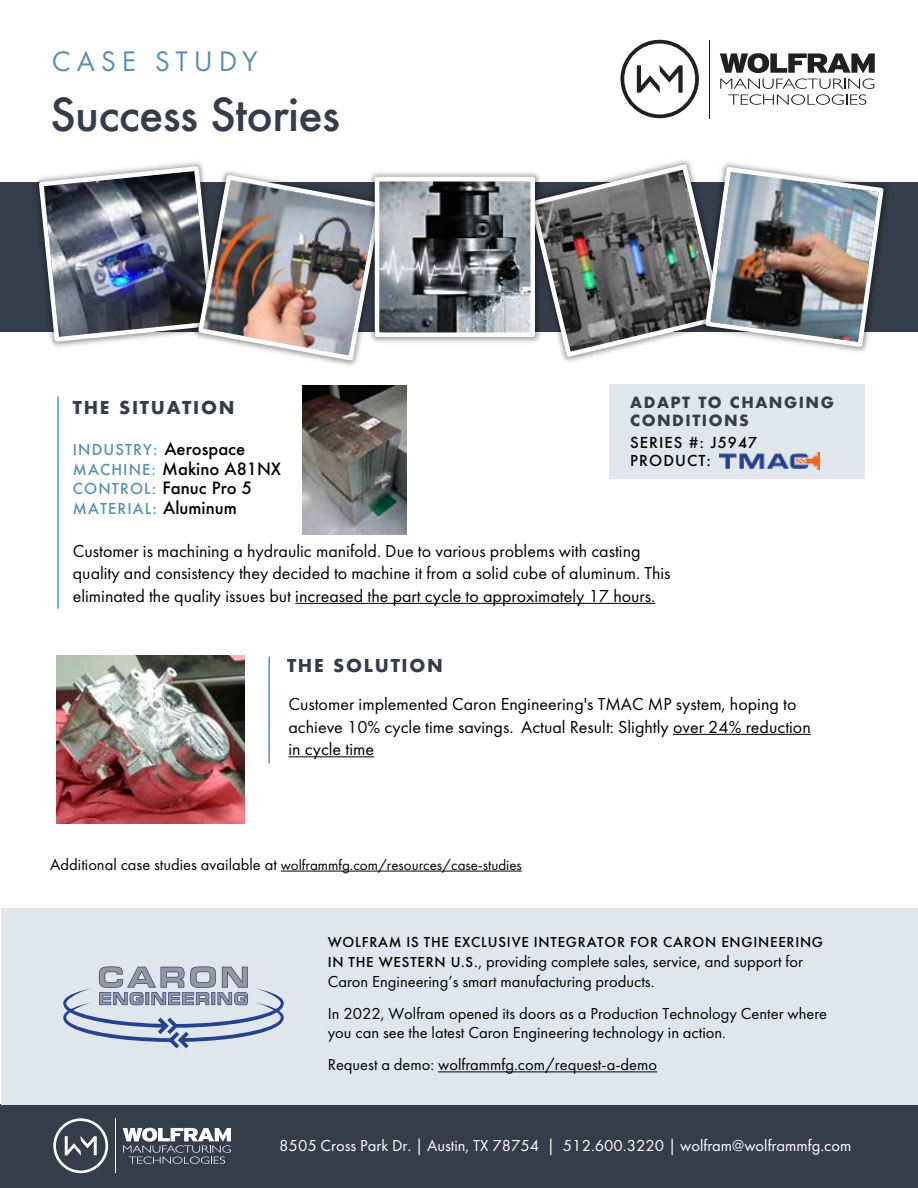
<style>
.page{position:relative;width:918px;height:1188px;background:#fff}
.page>*{position:absolute;margin:0;border:0;box-sizing:border-box;transform-origin:0 0}
.t1{font:500 44.1px "Futura";letter-spacing:-.015em;color:#353d4a}
.t2{font:29.4px "Futura PT";letter-spacing:.2em;color:#5592af}
.t3{font:18px/22.5px "Futura PT";color:#000}
.t4{font:700 17.25px "Futura";letter-spacing:.1em;color:#353d4a}
.t5{font:16.5px/19.8px "Futura PT";color:#000}
.t6{font:16.5px "Futura PT";color:#fff}
.t7{font:500 16.5px/19.8px "Futura";color:#000}
.t8{font:15px "Futura PT";color:#000}
.t9{font:500 15px "Futura PT";letter-spacing:.05em;color:#000}
.t10{font:700 15px/18px "Futura";letter-spacing:.1em;color:#353d4a}
.t11{font:500 14.7px "Futura";letter-spacing:.075em;color:#5592af}
.t12{font:500 14.7px/17.7px "Futura";letter-spacing:.075em;color:#000}
.s1{font-size:16.5px;color:#000}
.s2{font-size:14.7px;color:#5592af}
.s3{font-size:16.5px}
.s4{font-weight:500;font-size:15px}
</style>
<div class="page">
<div style="left:0;top:1105px;width:918px;height:83px;background:#353d4a"></div>
<div style="left:0;top:182px;width:918px;height:150px;background:#353d4a"></div>
<div style="left:2px;top:908px;width:916px;height:196px;background:#e0e6ec"></div>
<img style="left:36px;top:164px;width:329px;height:199px">
<img style="left:365px;top:172px;width:162px;height:171px">
<img style="left:380px;top:182px;width:147px;height:150px">
<div style="left:375px;top:177px;width:160px;height:160px;border:4px solid #fff"></div>
<img style="left:527px;top:161px;width:359px;height:199px">
<hr style="left:673px;top:734px;width:138px;height:1px;background:#000">
<hr style="left:288px;top:756px;width:86px;height:1px;background:#000">
<hr style="left:438px;top:1071px;width:219px;height:1px;background:#000">
<hr style="left:268px;top:657px;width:2px;height:106px;background:#5592af">
<hr style="left:57px;top:396px;width:2px;height:213px;background:#5592af">
<div style="left:609px;top:384px;width:255px;height:95px;background:#e0e6ec"></div>
<img style="left:719px;top:452px;width:101px;height:18px">
<hr style="left:295px;top:603px;width:360px;height:1px;background:#000">
<svg style="left:63px;top:966px;width:221px;height:82px"></svg>
<hr style="left:281px;top:871px;width:241px;height:1px;background:#000">
<hr style="left:709px;top:40px;width:1px;height:78px;background:#231f20">
<svg style="left:621px;top:40px;width:78px;height:78px"></svg>
<svg style="left:720px;top:53px;width:155px;height:52px"></svg>
<hr style="left:115px;top:1118px;width:1px;height:55px;background:#fff">
<svg style="left:53px;top:1118px;width:55px;height:55px"></svg>
<svg style="left:123px;top:1128px;width:108px;height:36px"></svg>
<img style="left:303px;top:385px;width:103px;height:149px">
<img style="left:56px;top:655px;width:189px;height:168px">
<h2 class="t2" style="left:52px;top:44px;width:207px">CASE STUDY</h2>
<h1 class="t1" style="left:50px;top:84px;width:291px">Success Stories</h1>
<p class="t10" style="left:630px;top:394px;width:205px">ADAPT TO CHANGING<br>CONDITIONS</p>
<p class="t12" style="left:630px;top:434px;width:129px">SERIES #: J5947<br>PRODUCT:</p>
<p class="t4" style="left:73px;top:395px;width:163px">THE SITUATION</p>
<p class="t11" style="left:73px;top:439px;width:174px">INDUSTRY: <span class="s1">Aerospace</span></p>
<p class="t7" style="left:73px;top:458px;width:210px"><span class="s2">MACHINE:</span> Makino A81NX<br><span class="s2">CONTROL:</span> Fanuc Pro 5</p>
<p class="t11" style="left:73px;top:499px;width:166px">MATERIAL: <span class="s1">Aluminum</span></p>
<p class="t3" style="left:73px;top:539px;width:599px">Customer is machining a hydraulic manifold. Due to various problems with casting quality and consistency they decided to machine it from a solid cube of aluminum. This eliminated the quality issues but increased the part cycle to approximately 17 hours.</p>
<p class="t4" style="left:287px;top:653px;width:157px">THE SOLUTION</p>
<p class="t3" style="left:288px;top:693px;width:524px">Customer implemented Caron Engineering's TMAC MP system, hoping to achieve 10% cycle time savings. Actual Result: Slightly over 24% reduction in cycle time</p>
<p class="t8" style="left:50px;top:856px;width:473px"><span class="s3">Additional case studies available at</span> wolframmfg.com/resources/case-studies</p>
<p class="t9" style="left:328px;top:933px;width:497px">WOLFRAM IS THE EXCLUSIVE INTEGRATOR FOR CARON ENGINEERING</p>
<p class="t5" style="left:328px;top:952px;width:477px"><span class="s4">IN THE WESTERN U.S.</span>, providing complete sales, service, and support for<br>Caron Engineering’s smart manufacturing products.</p>
<p class="t5" style="left:328px;top:1003px;width:501px">In 2022, Wolfram opened its doors as a Production Technology Center where you can see the latest Caron Engineering technology in action.</p>
<p class="t5" style="left:328px;top:1055px;width:331px">Request a demo: wolframmfg.com/request-a-demo</p>
<p class="t6" style="left:279px;top:1136px;width:574px">8505 Cross Park Dr. | Austin, TX 78754 | 512.600.3220 | wolfram@wolframmfg.com</p>
</div>
